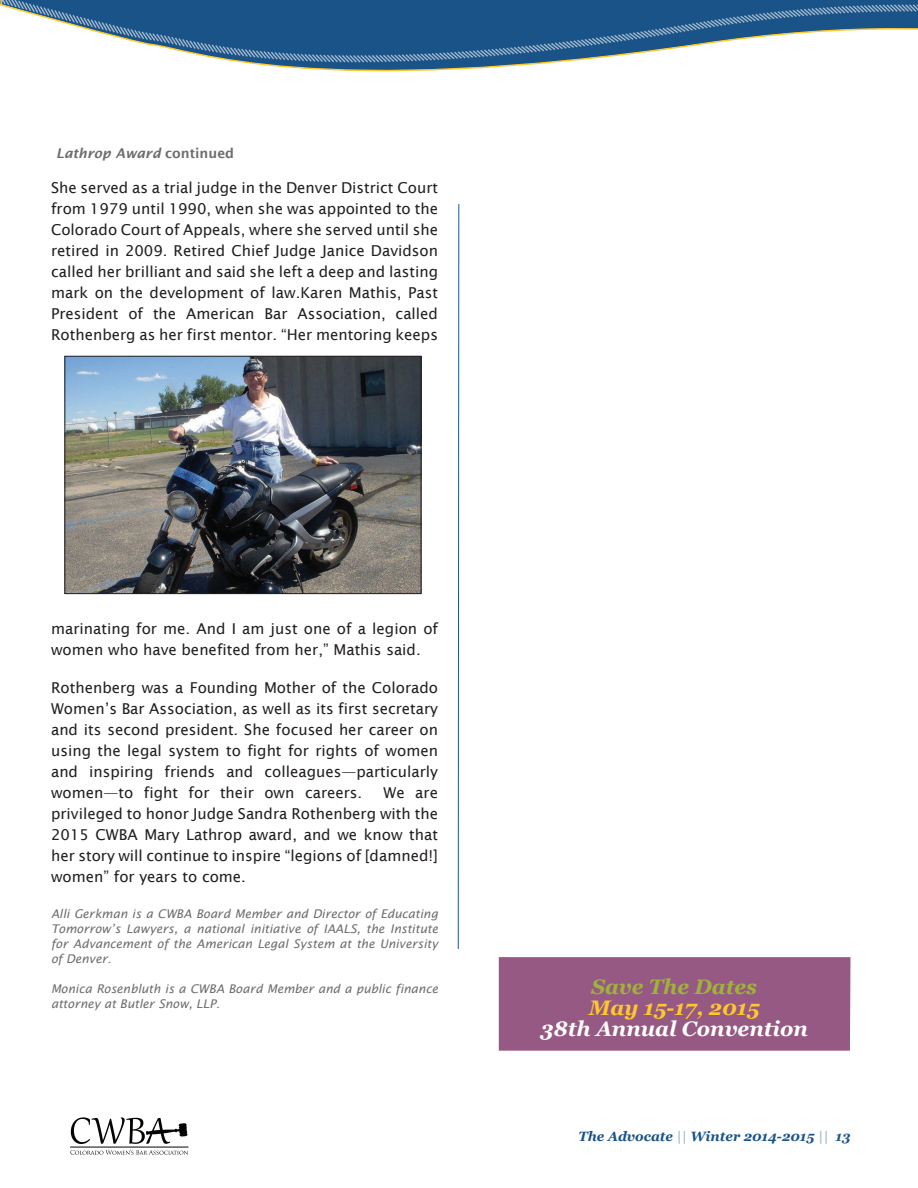
<style>
.page{position:relative;width:918px;height:1188px;background:#fff}
.page>*{position:absolute;margin:0;border:0;box-sizing:border-box;transform-origin:0 0}
.t1{font:italic 700 21px "Georgia";color:#fff}
.t2{font:italic 700 21px "Georgia";color:#fec82d}
.t3{font:italic 700 21px "Georgia";color:#9fb33a}
.Body_text{font:15px/21px "Lucida Sans";color:#231f20;text-align:justify}
.t4{font:italic 700 13.5px "Georgia";color:#1a5387}
.Body_text-2{font:italic 600 13.5px "Lucida Sans";color:#6c6d70}
.Body_text-3{font:italic 12px/15px "Lucida Sans";color:#6c6d70;text-align:justify}
.Byline{font:italic 12px/15px "Lucida Sans";color:#6c6d70}
.s1{font-style:normal}
.s2{color:#a1b7cc}
.s3{color:#1f568b}
</style>
<div class="page">
<svg style="left:70px;top:1150px;width:118px;height:5px"></svg>
<hr style="left:70px;top:1147px;width:118px;height:1px;background:#050504">
<svg style="left:71px;top:1117px;width:117px;height:27px"></svg>
<svg style="left:254px;top:64px;width:285px;height:8px"></svg>
<svg style="left:0;top:0;width:918px;height:64px"></svg>
<img style="left:66px;top:358px;width:353px;height:234px">
<div style="left:64px;top:356px;width:357px;height:238px;border:1px solid #231f20"></div>
<svg style="left:458px;top:204px;width:1px;height:745px"></svg>
<div style="left:499px;top:957px;width:351px;height:94px;background:#955983"></div>
<p class="Body_text-2" style="left:56px;top:145px;width:180px">Lathrop Award <span class="s1">continued</span></p>
<p class="Body_text" style="left:51px;top:177px;width:389px">She served as a trial judge in the Denver District Court from 1979 until 1990, when she was appointed to the Colorado Court of Appeals, where she served until she retired in 2009. Retired Chief Judge Janice Davidson called her brilliant and said she left a deep and lasting mark on the development of law.Karen Mathis, Past President of the American Bar Association, called Rothenberg as her first mentor. “Her mentoring keeps</p>
<p class="Body_text" style="left:51px;top:618px;width:389px">marinating for me. And I am just one of a legion of women who have benefited from her,” Mathis said.</p>
<p class="Body_text" style="left:51px;top:677px;width:389px">Rothenberg was a Founding Mother of the Colorado Women’s Bar Association, as well as its first secretary and its second president. She focused her career on using the legal system to fight for rights of women and inspiring friends and colleagues—particularly women—to fight for their own careers.</p>
<p class="Body_text" style="left:51px;top:782px;width:389px;text-indent:332px">We are privileged to honor Judge Sandra Rothenberg with the 2015 CWBA Mary Lathrop award, and we know that her story will continue to inspire “legions of [damned!] women” for years to come.</p>
<p class="Body_text-3" style="left:51px;top:906px;width:389px">Alli Gerkman is a CWBA Board Member and Director of Educating Tomorrow’s Lawyers, a national initiative of IAALS, the Institute for Advancement of the American Legal System at the University of Denver.</p>
<p class="Byline" style="left:51px;top:981px;width:389px">Monica Rosenbluth is a CWBA Board Member and a public finance attorney at Butler Snow, LLP.</p>
<p class="t3" style="left:591px;top:971px;width:167px">Save The Dates</p>
<p class="t2" style="left:589px;top:992px;width:172px">May 15-17, 2015</p>
<p class="t1" style="left:540px;top:1013px;width:269px">38th Annual Convention</p>
<p class="t4" style="left:578px;top:1126px;width:274px">The Advocate <span class="s2">||</span> Winter 2014-2015 <span class="s2">||</span> <span class="s3">13</span></p>
</div>
